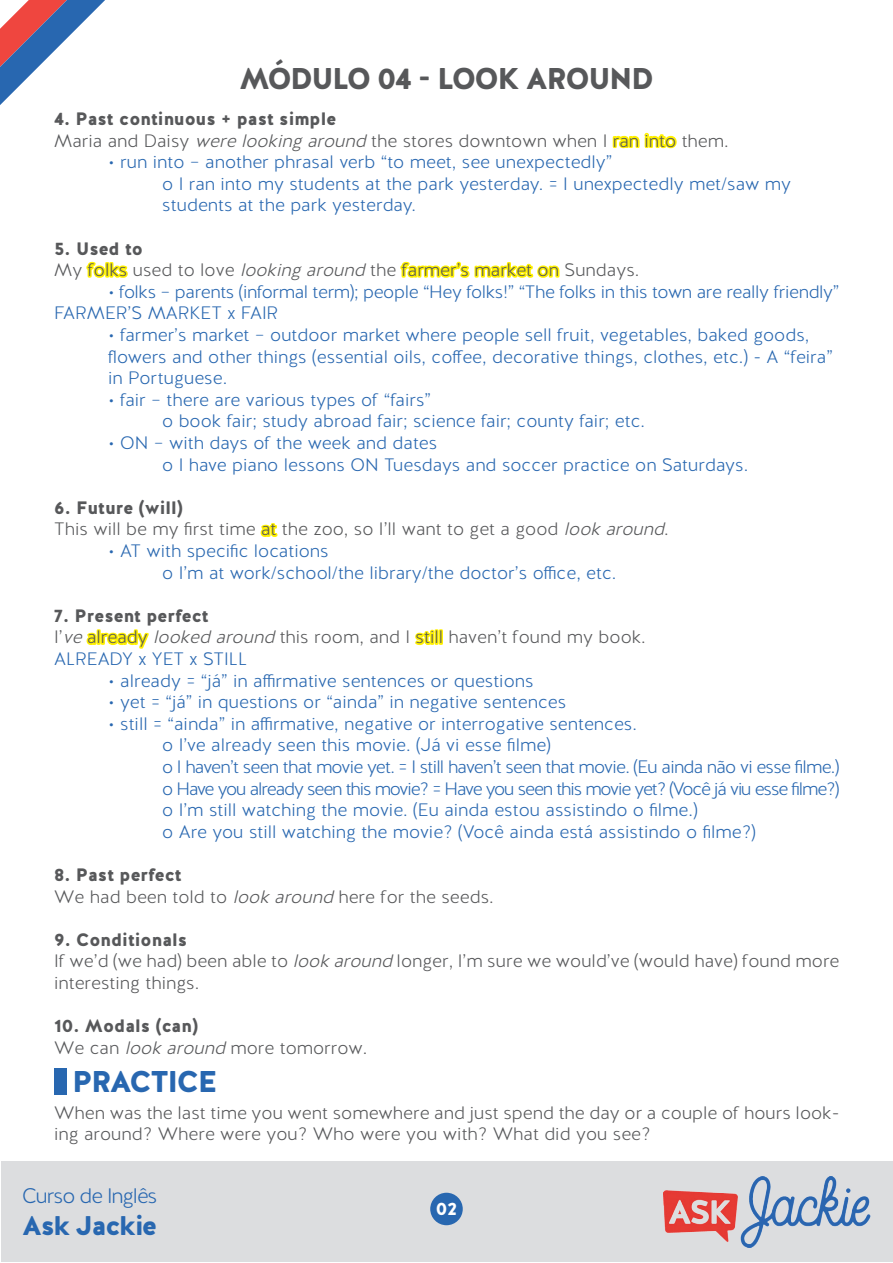
<style>
.page{position:relative;width:893px;height:1263px;background:#fff}
.page>*{position:absolute;margin:0;border:0;box-sizing:border-box;transform-origin:0 0}
.t1{font:900 30px "Halis R";letter-spacing:-.05em;color:#57585a}
.t2{font:900 30px "Halis R";letter-spacing:-.05em;color:#2867b0}
.t3{font:900 27px "Halis R";letter-spacing:-.05em;color:#2867b0}
.t4{font:300 21px "Halis R";letter-spacing:-.05em;color:#2867b0}
.t5{font:300 18px "Halis R";color:#2867b0}
.t6{font:300 18px/21.6px "Halis R";color:#57585a}
.t7{font:900 18px "Halis R";color:#57585a}
.t8{font:300 18px "Halis R";letter-spacing:-.02em;color:#2867b0}
.t9{font:300 18px "Halis R";letter-spacing:-.04em;color:#2867b0}
.t10{font:300 18px "Halis R";letter-spacing:-.06em;color:#2867b0}
.t11{font:900 18px "Halis R";color:#fff}
.s1{font-style:italic}
.s2{color:#fff101}
</style>
<div class="page">
<div style="left:1px;top:1162px;width:891px;height:100px;background:#dcdddf"></div>
<img style="left:663px;top:1176px;width:208px;height:71px">
<div style="left:430px;top:1193px;width:33px;height:32px;background:#2867b0;border-radius:50%"></div>
<svg style="left:0;top:0;width:105px;height:105px"></svg>
<div style="left:55px;top:1068px;width:12px;height:27px;background:#2867b0"></div>
<p class="t1" style="left:239px;top:59px;width:416px">MÓDULO 04 - LOOK AROUND</p>
<p class="t7" style="left:54px;top:107px;width:284px">4. Past continuous + past simple</p>
<p class="t6" style="left:54px;top:130px;width:676px">Maria and Daisy <span class="s1">werelookingaround</span> the stores downtown when I <span class="s2">ran into</span> them.</p>
<p class="t5" style="left:108px;top:151px;width:506px">• run into – another phrasal verb “to meet, see unexpectedly”</p>
<p class="t5" style="left:162px;top:172px;width:630px">o I ran into my students at the park yesterday. = I unexpectedly met/saw my</p>
<p class="t5" style="left:162px;top:194px;width:256px">students at the park yesterday.</p>
<p class="t7" style="left:54px;top:237px;width:90px">5. Used to</p>
<p class="t6" style="left:54px;top:260px;width:587px">My <span class="s2">folks</span> used to love <span class="s1">lookingaround</span> the <span class="s2">farmer’s market on</span> Sundays.</p>
<p class="t8" style="left:108px;top:280px;width:733px">• folks – parents (informal term); people “Hey folks!” “The folks in this town are really friendly”</p>
<p class="t5" style="left:54px;top:302px;width:226px">FARMER’S MARKET x FAIR</p>
<p class="t5" style="left:108px;top:323px;width:703px">• farmer’s market – outdoor market where people sell fruit, vegetables, baked goods,</p>
<p class="t5" style="left:108px;top:345px;width:726px">flowers and other things (essential oils, coffee, decorative things, clothes, etc.) - A “feira”</p>
<p class="t5" style="left:108px;top:367px;width:121px">in Portuguese.</p>
<p class="t5" style="left:108px;top:388px;width:324px">• fair – there are various types of “fairs”</p>
<p class="t5" style="left:162px;top:410px;width:484px">o book fair; study abroad fair; science fair; county fair; etc.</p>
<p class="t5" style="left:108px;top:431px;width:331px">• ON – with days of the week and dates</p>
<p class="t5" style="left:162px;top:453px;width:588px">o I have piano lessons ON Tuesdays and soccer practice on Saturdays.</p>
<p class="t7" style="left:54px;top:496px;width:130px">6. Future (will)</p>
<p class="t6" style="left:54px;top:519px;width:617px">This will be my first time <span class="s2">at</span> the zoo, so I’ll want to get a good <span class="s1">lookaround</span>.</p>
<p class="t5" style="left:108px;top:539px;width:222px">• AT with specific locations</p>
<p class="t5" style="left:162px;top:561px;width:456px">o I’m at work/school/the library/the doctor’s office, etc.</p>
<p class="t7" style="left:54px;top:604px;width:156px">7. Present perfect</p>
<p class="t6" style="left:54px;top:627px;width:593px">I’<span class="s1">ve</span><span class="s2">already</span> <span class="s1">looked around</span> this room, and I <span class="s2">still</span> haven’t found my book.</p>
<p class="t5" style="left:54px;top:647px;width:195px">ALREADY x YET x STILL</p>
<p class="t5" style="left:108px;top:669px;width:427px">• already = “já” in affirmative sentences or questions</p>
<p class="t5" style="left:108px;top:691px;width:460px">• yet = “já” in questions or “ainda” in negative sentences</p>
<p class="t5" style="left:108px;top:712px;width:530px">• still = “ainda” in affirmative, negative or interrogative sentences.</p>
<p class="t5" style="left:162px;top:734px;width:390px">o I’ve already seen this movie. (Já vi esse filme)</p>
<p class="t9" style="left:162px;top:755px;width:679px">o I haven’t seen that movie yet. = I still haven’t seen that movie. (Eu ainda não vi esse filme.)</p>
<p class="t10" style="left:162px;top:777px;width:679px">o Have you already seen this movie? = Have you seen this movie yet? (Você já viu esse filme?)</p>
<p class="t5" style="left:162px;top:799px;width:537px">o I’m still watching the movie. (Eu ainda estou assistindo o filme.)</p>
<p class="t5" style="left:162px;top:820px;width:595px">o Are you still watching the movie? (Você ainda está assistindo o filme?)</p>
<p class="t7" style="left:54px;top:863px;width:129px">8. Past perfect</p>
<p class="t6" style="left:54px;top:886px;width:441px">We had been told to <span class="s1">lookaround</span> here for the seeds.</p>
<p class="t7" style="left:54px;top:928px;width:135px">9. Conditionals</p>
<p class="t6" style="left:54px;top:951px;width:787px">If we’d (we had) been able to <span class="s1">lookaround</span> longer, I’m sure we would’ve (would have) found more interesting things.</p>
<p class="t7" style="left:54px;top:1014px;width:145px">10. Modals (can)</p>
<p class="t6" style="left:54px;top:1037px;width:315px">We can <span class="s1">lookaround</span> more tomorrow.</p>
<p class="t2" style="left:72px;top:1062px;width:146px">PRACTICE</p>
<p class="t6" style="left:54px;top:1102px;width:787px">When was the last time you went somewhere and just spend the day or a couple of hours look&shy;ing around? Where were you? Who were you with? What did you see?</p>
<p class="t4" style="left:22px;top:1182px;width:137px">Curso de Inglês</p>
<h2 class="t3" style="left:22px;top:1208px;width:137px">Ask Jackie</h2>
<p class="t11" style="left:436px;top:1197px;width:23px">02</p>
</div>
